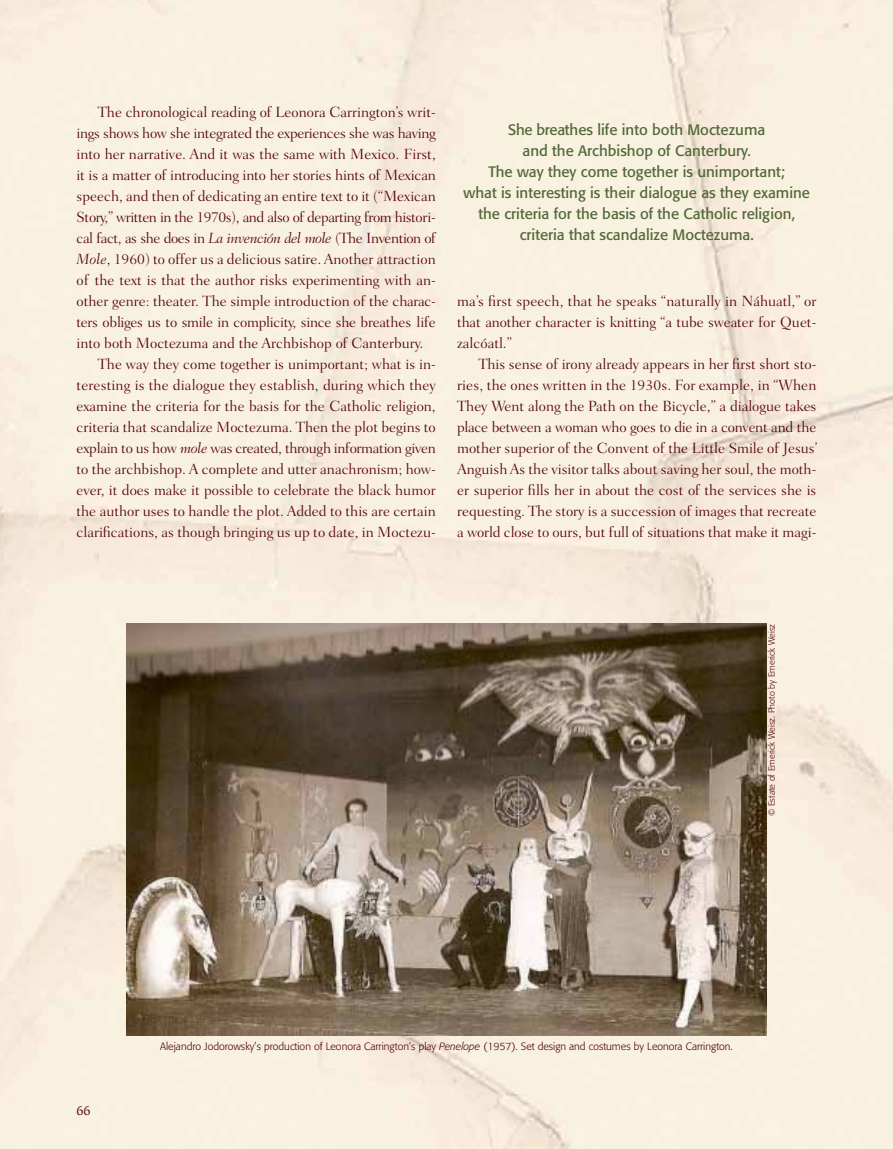
<style>
.page{position:relative;width:893px;height:1149px;background:#fff}
.page>*{position:absolute;margin:0;border:0;box-sizing:border-box;transform-origin:0 0}
.t1{font:300 15px/21px "Fairfield LH";color:#52000a;text-align:justify}
.t2{font:15px/21px "Formata";color:#516739;text-align:center}
.t3{font:300 15px "Fairfield LH";letter-spacing:-.02em;color:#52000a}
.t4{font:300 15px "Fairfield LH";letter-spacing:-.03em;color:#52000a}
.t5{font:13.5px "Slimbach";color:#52000a}
.t6{font:300 10.5px "Formata";color:#52000a}
.t7{font:300 9px "Formata";color:#52000a}
.s1{font-style:italic}
</style>
<div class="page">
<img style="left:0;top:0;width:893px;height:1148px">
<img style="left:127px;top:623px;width:639px;height:411px">
<p class="t1" style="left:98px;top:102px;width:340px">The chronological reading of Leonora Carrington’s writ-</p>
<p class="t3" style="left:77px;top:125px;width:361px">ings shows how she integrated the experiences she was having</p>
<p class="t1" style="left:77px;top:144px;width:361px">into her narrative. And it was the same with Mexico. First,</p>
<p class="t1" style="left:77px;top:165px;width:361px">it is a matter of introducing into her stories hints of Mexican</p>
<p class="t1" style="left:77px;top:186px;width:361px">speech, and then of dedicating an entire text to it (“Mexican</p>
<p class="t4" style="left:77px;top:209px;width:361px">Story,” written in the 1970s), and also of departing from histori-</p>
<p class="t4" style="left:77px;top:230px;width:361px">cal fact, as she does in <span class="s1">La invención del mole</span> (The Invention of</p>
<p class="t1" style="left:77px;top:249px;width:361px"><span class="s1">Mole</span>, 1960) to offer us a delicious satire. Another attraction</p>
<p class="t1" style="left:77px;top:270px;width:361px">of the text is that the author risks experimenting with an-</p>
<p class="t1" style="left:77px;top:291px;width:361px">other genre: theater. The simple introduction of the charac-</p>
<p class="t3" style="left:77px;top:314px;width:361px">ters obliges us to smile in complicity, since she breathes life</p>
<p class="t1" style="left:77px;top:333px;width:348px">into both Moctezuma and the Archbishop of Canterbury.</p>
<p class="t1" style="left:98px;top:354px;width:340px">The way they come together is unimportant; what is in-</p>
<p class="t1" style="left:77px;top:375px;width:361px">teresting is the dialogue they establish, during which they</p>
<p class="t1" style="left:77px;top:396px;width:361px">examine the criteria for the basis for the Catholic religion,</p>
<p class="t1" style="left:77px;top:417px;width:361px">criteria that scandalize Moctezuma. Then the plot begins to</p>
<p class="t3" style="left:77px;top:440px;width:361px">explain to us how <span class="s1">mole</span> was created, through information given</p>
<p class="t1" style="left:77px;top:459px;width:361px">to the archbishop. A complete and utter anachronism; how-</p>
<p class="t1" style="left:77px;top:480px;width:361px">ever, it does make it possible to celebrate the black humor</p>
<p class="t1" style="left:77px;top:501px;width:361px">the author uses to handle the plot. Added to this are certain</p>
<p class="t1" style="left:77px;top:522px;width:361px">clarifications, as though bringing us up to date, in Moctezu-</p>
<p class="t2" style="left:464px;top:119px;width:348px">She breathes life into both Moctezuma<br>and the Archbishop of Canterbury.<br>The way they come together is unimportant;<br>what is interesting is their dialogue as they examine the criteria for the basis of the Catholic religion, criteria that scandalize Moctezuma.</p>
<p class="t1" style="left:457px;top:291px;width:361px">ma’s first speech, that he speaks “naturally in Náhuatl,” or that another character is knitting “a tube sweater for Quet&shy;zalcóatl.”</p>
<p class="t1" style="left:457px;top:354px;width:362px;text-indent:21px">This sense of irony already appears in her first short sto&shy;ries, the ones written in the 1930s. For example, in “When They Went along the Path on the Bicycle,” a dialogue takes place between a woman who goes to die in a convent and the mother superior of the Convent of the Little Smile of Jesus’ Anguish As the visitor talks about saving her soul, the moth&shy;er superior fills her in about the cost of the services she is requesting. The story is a succession of images that recreate a world close to ours, but full of situations that make it magi-</p>
<p class="t7" style="left:766px;top:816px;width:194px;rotate:-90deg">© Estate of Emerick Weisz. Photo by Emerick Weisz</p>
<p class="t5" style="left:77px;top:1102px;width:15px">66</p>
<p class="t6" style="left:160px;top:1039px;width:574px">Alejandro Jodorowsky’s production of Leonora Carrington’s play <span class="s1">Penelope</span> (1957). Set design and costumes by Leonora Carrington.</p>
</div>
